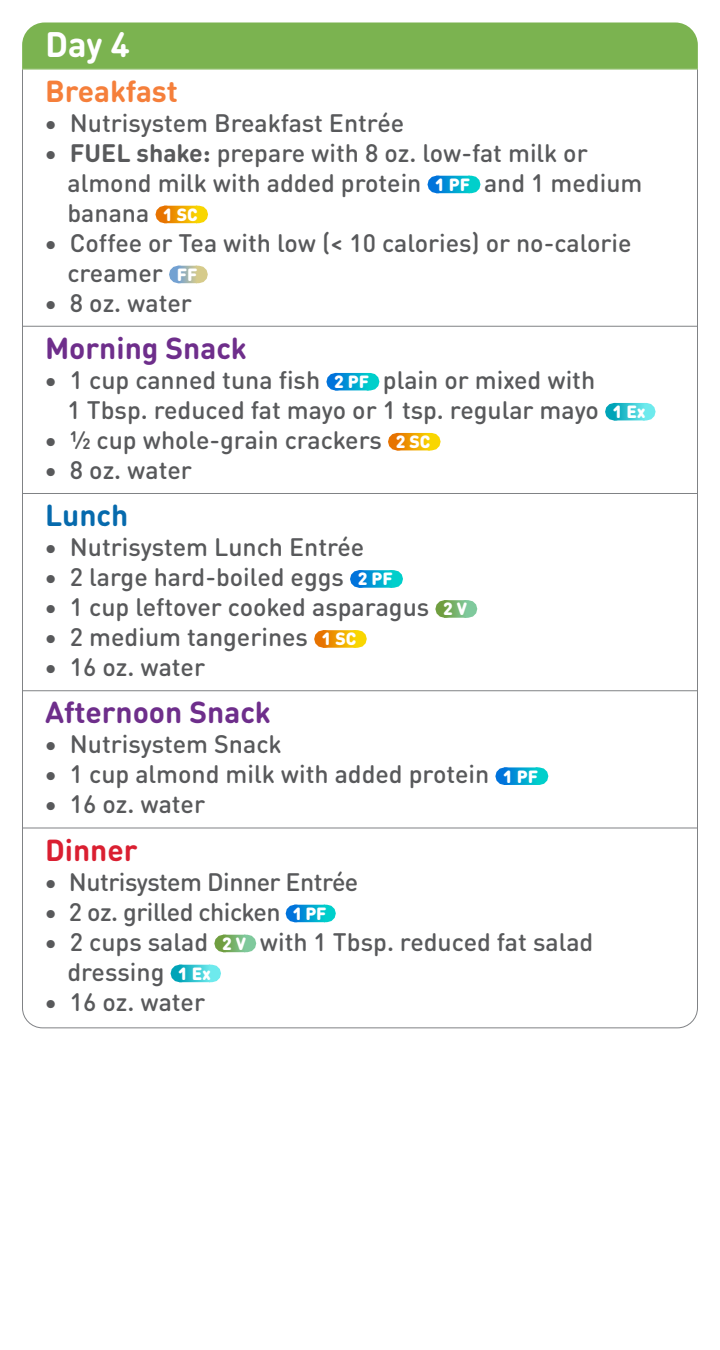
<style>
.page{position:relative;width:720px;height:1350px;background:#fff}
.page>*{position:absolute;margin:0;border:0;box-sizing:border-box;transform-origin:0 0}
.t1{font:700 35px "DIN Round OT";color:#fff}
.t2{font:700 30px "DIN Round OT";color:#6e2e8b}
.t3{font:700 30px "DIN Round OT";color:#f57f3b}
.t4{font:700 30px "DIN Round OT";color:#da1f31}
.t5{font:700 30px "DIN Round OT";color:#066aad}
.t6{font:500 25px/30px "DIN Round OT";color:#58595b}
.t7{font:500 25px "DIN Round OT";letter-spacing:-.02em;color:#58595b}
.s1{font-weight:700}
.s2{font-weight:900;font-size:17.5px;color:#fff}
</style>
<div class="page">
<div style="left:22px;top:22px;width:676px;height:47px;background:#7bb350"></div>
<hr style="left:22px;top:69px;width:1px;height:40px;background:#808285">
<hr style="left:697px;top:69px;width:1px;height:40px;background:#808285">
<hr style="left:22px;top:69px;width:676px;height:1px;background:#7bb350">
<hr style="left:22px;top:102px;width:1px;height:227px;background:#808285">
<hr style="left:697px;top:102px;width:1px;height:227px;background:#808285">
<svg style="left:437px;top:176px;width:16px;height:17px"></svg>
<svg style="left:436px;top:176px;width:1px;height:17px"></svg>
<svg style="left:453px;top:176px;width:17px;height:17px"></svg>
<svg style="left:165px;top:206px;width:16px;height:17px"></svg>
<svg style="left:164px;top:206px;width:1px;height:17px"></svg>
<svg style="left:181px;top:206px;width:17px;height:17px"></svg>
<svg style="left:179px;top:266px;width:8px;height:17px"></svg>
<svg style="left:178px;top:266px;width:1px;height:17px"></svg>
<svg style="left:187px;top:266px;width:11px;height:17px"></svg>
<hr style="left:22px;top:323px;width:1px;height:43px;background:#808285">
<hr style="left:697px;top:323px;width:1px;height:43px;background:#808285">
<hr style="left:22px;top:326px;width:676px;height:1px;background:#808285">
<hr style="left:22px;top:359px;width:1px;height:137px;background:#808285">
<hr style="left:697px;top:359px;width:1px;height:137px;background:#808285">
<svg style="left:336px;top:373px;width:16px;height:17px"></svg>
<svg style="left:335px;top:373px;width:1px;height:17px"></svg>
<svg style="left:352px;top:373px;width:17px;height:17px"></svg>
<svg style="left:615px;top:403px;width:14px;height:17px"></svg>
<svg style="left:614px;top:403px;width:1px;height:17px"></svg>
<svg style="left:629px;top:403px;width:16px;height:17px"></svg>
<svg style="left:398px;top:433px;width:15px;height:17px"></svg>
<svg style="left:397px;top:433px;width:1px;height:17px"></svg>
<svg style="left:413px;top:433px;width:17px;height:17px"></svg>
<hr style="left:22px;top:490px;width:1px;height:43px;background:#808285">
<hr style="left:697px;top:490px;width:1px;height:43px;background:#808285">
<hr style="left:22px;top:493px;width:676px;height:1px;background:#808285">
<hr style="left:22px;top:526px;width:1px;height:167px;background:#808285">
<hr style="left:697px;top:526px;width:1px;height:167px;background:#808285">
<svg style="left:360px;top:570px;width:15px;height:18px"></svg>
<svg style="left:359px;top:570px;width:1px;height:18px"></svg>
<svg style="left:375px;top:570px;width:18px;height:18px"></svg>
<svg style="left:445px;top:600px;width:10px;height:18px"></svg>
<svg style="left:444px;top:600px;width:1px;height:18px"></svg>
<svg style="left:455px;top:600px;width:12px;height:18px"></svg>
<svg style="left:324px;top:630px;width:15px;height:18px"></svg>
<svg style="left:323px;top:630px;width:1px;height:18px"></svg>
<svg style="left:339px;top:630px;width:18px;height:18px"></svg>
<hr style="left:22px;top:687px;width:1px;height:44px;background:#808285">
<hr style="left:697px;top:687px;width:1px;height:44px;background:#808285">
<hr style="left:22px;top:690px;width:676px;height:1px;background:#808285">
<hr style="left:22px;top:723px;width:1px;height:108px;background:#808285">
<hr style="left:697px;top:723px;width:1px;height:108px;background:#808285">
<svg style="left:505px;top:767px;width:16px;height:18px"></svg>
<svg style="left:504px;top:767px;width:1px;height:18px"></svg>
<svg style="left:521px;top:767px;width:17px;height:18px"></svg>
<hr style="left:22px;top:825px;width:1px;height:43px;background:#808285">
<hr style="left:697px;top:825px;width:1px;height:43px;background:#808285">
<hr style="left:22px;top:828px;width:676px;height:1px;background:#808285">
<hr style="left:22px;top:861px;width:1px;height:137px;background:#808285">
<hr style="left:697px;top:861px;width:1px;height:137px;background:#808285">
<svg style="left:295px;top:905px;width:14px;height:17px"></svg>
<svg style="left:294px;top:905px;width:1px;height:17px"></svg>
<svg style="left:309px;top:905px;width:17px;height:17px"></svg>
<svg style="left:224px;top:935px;width:10px;height:17px"></svg>
<svg style="left:223px;top:935px;width:1px;height:17px"></svg>
<svg style="left:234px;top:935px;width:12px;height:17px"></svg>
<svg style="left:22px;top:965px;width:676px;height:63px"></svg>
<h1 class="t1" style="left:45px;top:21px;width:86px">Day 4</h1>
<p class="t3" style="left:45px;top:71px;width:134px">Breakfast</p>
<p class="t6" style="left:44px;top:107px;width:362px">• Nutrisystem Breakfast Entrée</p>
<p class="t6" style="left:67px;top:137px;width:576px;text-indent:-23px">• <span class="s1">FUEL shake:</span> prepare with 8 oz. low-fat milk or almond milk with added protein <span class="s2">1 PF</span> and 1 medium banana <span class="s2">1 SC</span></p>
<p class="t6" style="left:67px;top:227px;width:566px;text-indent:-23px">• Coffee or Tea with low (&lt; 10 calories) or no-calorie creamer <span class="s2">FF</span></p>
<p class="t6" style="left:44px;top:287px;width:149px">• 8 oz. water</p>
<p class="t2" style="left:45px;top:329px;width:203px">Morning Snack</p>
<p class="t6" style="left:68px;top:365px;width:579px;text-indent:-23px">• 1 cup canned tuna fish <span class="s2">2 PF</span> plain or mixed with<br>1 Tbsp. reduced fat mayo or 1 tsp. regular mayo <span class="s2">1 Ex</span></p>
<p class="t6" style="left:44px;top:425px;width:388px">• ½ cup whole-grain crackers <span class="s2">2 SC</span></p>
<p class="t6" style="left:44px;top:455px;width:149px">• 8 oz. water</p>
<p class="t5" style="left:45px;top:496px;width:85px">Lunch</p>
<p class="t6" style="left:44px;top:532px;width:322px">• Nutrisystem Lunch Entrée</p>
<p class="t6" style="left:44px;top:562px;width:350px">• 2 large hard-boiled eggs <span class="s2">2 PF</span></p>
<p class="t6" style="left:44px;top:592px;width:424px">• 1 cup leftover cooked asparagus <span class="s2">2 V</span></p>
<p class="t6" style="left:44px;top:622px;width:314px">• 2 medium tangerines <span class="s2">1 SC</span></p>
<p class="t6" style="left:44px;top:652px;width:162px">• 16 oz. water</p>
<p class="t2" style="left:45px;top:693px;width:227px">Afternoon Snack</p>
<p class="t6" style="left:44px;top:729px;width:239px">• Nutrisystem Snack</p>
<p class="t6" style="left:44px;top:759px;width:496px">• 1 cup almond milk with added protein <span class="s2">1 PF</span></p>
<p class="t6" style="left:44px;top:789px;width:162px">• 16 oz. water</p>
<p class="t4" style="left:45px;top:830px;width:94px">Dinner</p>
<p class="t7" style="left:44px;top:866px;width:316px">• Nutrisystem Dinner Entrée</p>
<p class="t7" style="left:44px;top:896px;width:284px">• 2 oz. grilled chicken <span class="s2">1 PF</span></p>
<p class="t6" style="left:67px;top:926px;width:527px;text-indent:-23px">• 2 cups salad <span class="s2">2 V</span> with 1 Tbsp. reduced fat salad dressing <span class="s2">1 Ex</span></p>
<p class="t6" style="left:44px;top:986px;width:162px">• 16 oz. water</p>
</div>
